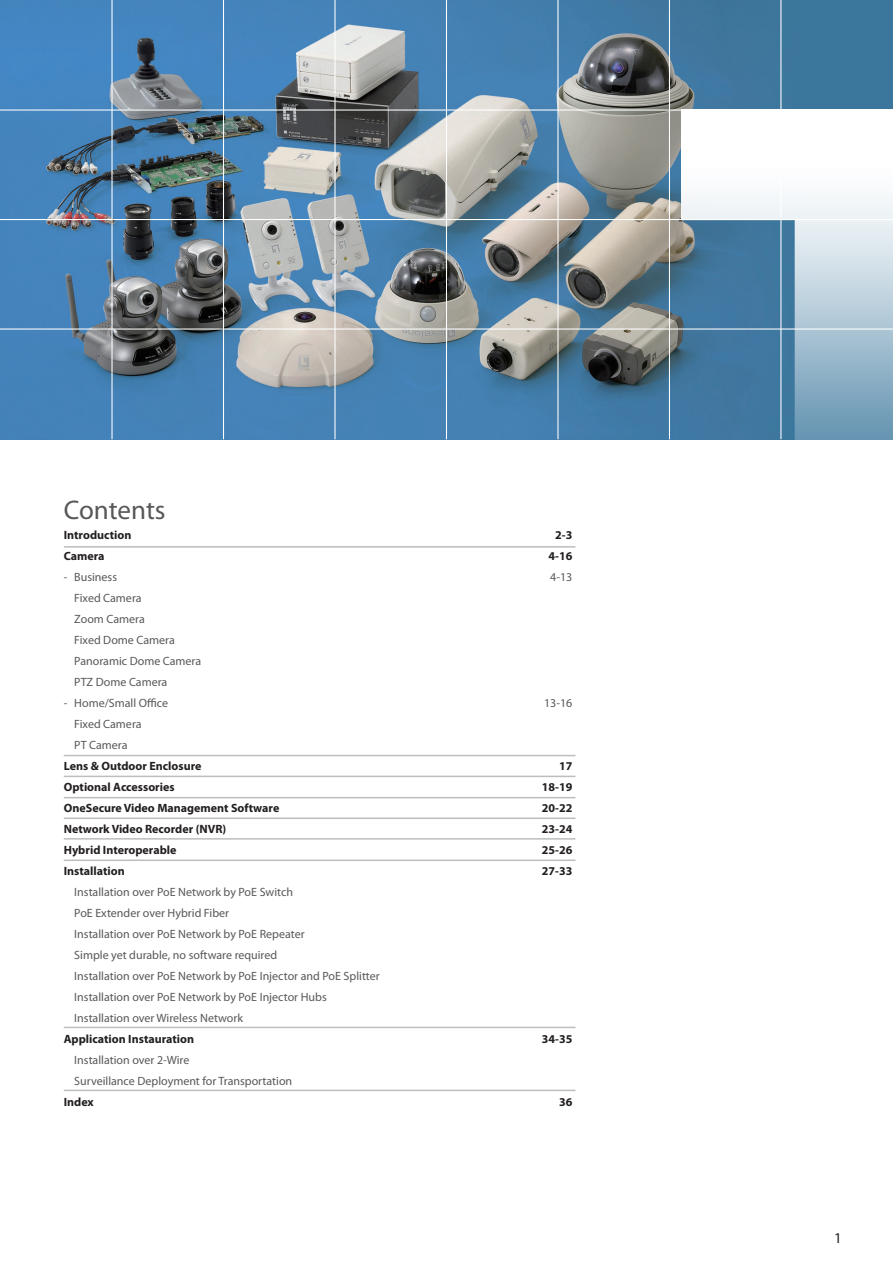
<style>
.page{position:relative;width:893px;height:1263px;background:#fff}
.page>*{position:absolute;margin:0;border:0;box-sizing:border-box;transform-origin:0 0}
.t1{font:27px "Myriad Pro";letter-spacing:-.005em;color:#57585a}
.t2{font:15px "Myriad Pro";color:#231f20}
.t3{font:12px/21px "Myriad Pro";color:#57585a}
.t4{font:700 12px "Myriad Pro";color:#231f20}
</style>
<div class="page">
<img style="left:0;top:0;width:893px;height:439px">
<img style="left:682px;top:111px;width:211px;height:329px">
<hr style="left:64px;top:546px;width:511px;height:2px;background:#bcbdc0">
<hr style="left:64px;top:755px;width:511px;height:1px;background:#bcbdc0">
<hr style="left:64px;top:776px;width:511px;height:1px;background:#bcbdc0">
<hr style="left:64px;top:797px;width:511px;height:1px;background:#bcbdc0">
<hr style="left:64px;top:817px;width:511px;height:2px;background:#bcbdc0">
<hr style="left:64px;top:838px;width:511px;height:1px;background:#bcbdc0">
<hr style="left:64px;top:859px;width:511px;height:2px;background:#bcbdc0">
<hr style="left:64px;top:1027px;width:511px;height:1px;background:#bcbdc0">
<hr style="left:64px;top:1090px;width:511px;height:1px;background:#bcbdc0">
<hr style="left:0;top:109px;width:893px;height:2px;background:#fff">
<hr style="left:0;top:219px;width:893px;height:1px;background:#fff">
<hr style="left:0;top:328px;width:893px;height:2px;background:#fff">
<hr style="left:111px;top:0;width:2px;height:439px;background:#fff">
<hr style="left:223px;top:0;width:1px;height:439px;background:#fff">
<hr style="left:334px;top:0;width:2px;height:439px;background:#fff">
<hr style="left:446px;top:0;width:1px;height:439px;background:#fff">
<hr style="left:557px;top:0;width:1px;height:439px;background:#fff">
<hr style="left:669px;top:0;width:1px;height:439px;background:#fff">
<hr style="left:780px;top:0;width:1px;height:439px;background:#fff">
<h1 class="t1" style="left:64px;top:493px;width:103px">Contents</h1>
<p class="t4" style="left:64px;top:527px;width:69px">Introduction</p>
<p class="t4" style="left:555px;top:527px;width:19px">2-3</p>
<p class="t4" style="left:64px;top:548px;width:42px">Camera</p>
<p class="t4" style="left:548px;top:548px;width:25px">4-16</p>
<p class="t3" style="left:64px;top:566px;width:55px">- Business</p>
<p class="t3" style="left:550px;top:566px;width:24px">4-13</p>
<p class="t3" style="left:74px;top:587px;width:129px">Fixed Camera<br>Zoom Camera<br>Fixed Dome Camera<br>Panoramic Dome Camera<br>PTZ Dome Camera</p>
<p class="t3" style="left:64px;top:692px;width:106px">- Home/Small Office</p>
<p class="t3" style="left:544px;top:692px;width:30px">13-16</p>
<p class="t3" style="left:74px;top:713px;width:69px">Fixed Camera<br>PT Camera</p>
<p class="t4" style="left:64px;top:758px;width:139px">Lens &amp; Outdoor Enclosure</p>
<p class="t4" style="left:559px;top:758px;width:15px">17</p>
<p class="t4" style="left:64px;top:779px;width:112px">Optional Accessories</p>
<p class="t4" style="left:542px;top:779px;width:32px">18-19</p>
<p class="t4" style="left:64px;top:800px;width:217px">OneSecure Video Management Software</p>
<p class="t4" style="left:542px;top:800px;width:32px">20-22</p>
<p class="t4" style="left:64px;top:821px;width:164px">Network Video Recorder (NVR)</p>
<p class="t4" style="left:542px;top:821px;width:32px">23-24</p>
<p class="t4" style="left:64px;top:842px;width:114px">Hybrid Interoperable</p>
<p class="t4" style="left:542px;top:842px;width:32px">25-26</p>
<p class="t4" style="left:64px;top:863px;width:62px">Installation</p>
<p class="t4" style="left:542px;top:863px;width:32px">27-33</p>
<p class="t3" style="left:74px;top:881px;width:307px">Installation over PoE Network by PoE Switch<br>PoE Extender over Hybrid Fiber<br>Installation over PoE Network by PoE Repeater<br>Simple yet durable, no software required<br>Installation over PoE Network by PoE Injector and PoE Splitter Installation over PoE Network by PoE Injector Hubs Installation over Wireless Network</p>
<p class="t4" style="left:64px;top:1031px;width:132px">Application Instauration</p>
<p class="t4" style="left:542px;top:1031px;width:32px">34-35</p>
<p class="t3" style="left:74px;top:1049px;width:219px">Installation over 2-Wire<br>Surveillance Deployment for Transportation</p>
<p class="t4" style="left:64px;top:1094px;width:32px">Index</p>
<p class="t4" style="left:559px;top:1094px;width:15px">36</p>
<p class="t2" style="left:834px;top:1228px;width:9px">1</p>
</div>
